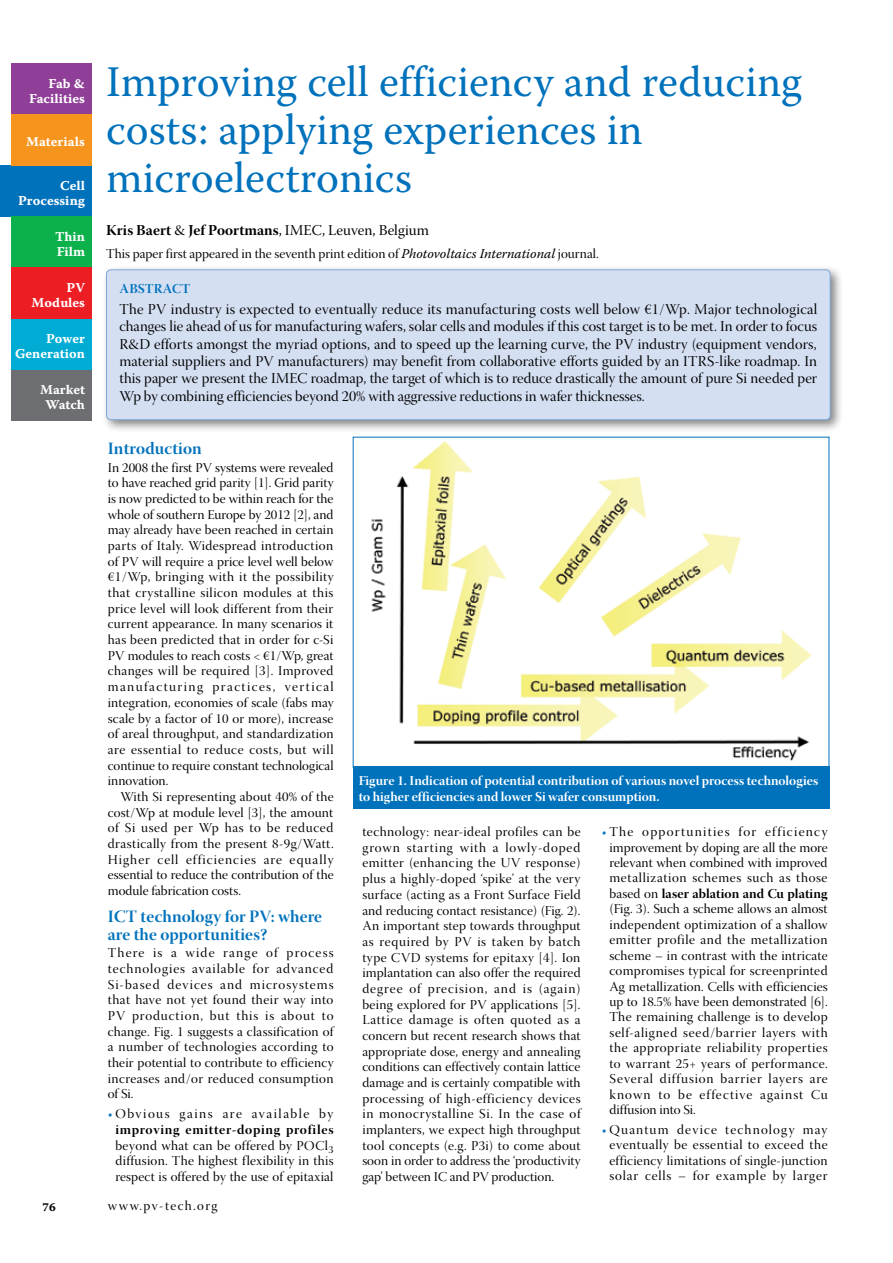
<style>
.page{position:relative;width:893px;height:1263px;background:#fff}
.page>*{position:absolute;margin:0;border:0;box-sizing:border-box;transform-origin:0 0}
.t1{font:43.5px/48px "Warnock Pro";color:#0072bc}
.t2{font:17.25px/18px "Warnock Pro Bold Disp";letter-spacing:.005em;color:#0072bc}
.t3{font:15px/17.2px "Warnock Pro Disp";color:#000;text-align:justify}
.t4{font:15px "Warnock Pro Bold Subh";color:#000}
.t5{font:13.5px/15.6px "Warnock Pro Disp";letter-spacing:.015em;color:#000;text-align:justify}
.t6{font:13.5px/15.5px "Warnock Pro Disp";letter-spacing:.04em;color:#000;text-align:center}
.t7{font:13.5px/15.8px "Warnock Pro Bold Disp";color:#fff}
.t8{font:13.5px/15px "Warnock Pro Bold Capt";color:#fff;text-align:right}
.t9{font:13.5px "Warnock Pro Bold Disp";letter-spacing:.005em;color:#000}
.t10{font:13.5px "Warnock Pro Bold Disp";letter-spacing:.05em;color:#000}
.t11{font:13.5px "Warnock Pro Disp";letter-spacing:.105em;color:#000}
.t12{font:13.5px "Warnock Pro Disp";letter-spacing:.1em;color:#000}
.t13{font:13.5px "Warnock Pro Bold Disp";letter-spacing:.025em;color:#0072bc}
.t14{font:12px "Warnock Pro Bold Capt";color:#000}
.s1{font-family:"Warnock Pro Subh"}
.s2{font-family:"Warnock Pro";font-style:italic}
.s3{color:#0072bc}
.s4{font-family:"Warnock Pro Disp"}
</style>
<div class="page">
<div style="left:11px;top:370px;width:80px;height:51px;background:#6d6e71"></div>
<div style="left:0;top:166px;width:91px;height:51px;background:#0072bc"></div>
<div style="left:11px;top:64px;width:80px;height:51px;background:#903f98"></div>
<div style="left:11px;top:217px;width:80px;height:51px;background:#0db14b"></div>
<div style="left:11px;top:115px;width:80px;height:51px;background:#f7941e"></div>
<div style="left:11px;top:319px;width:80px;height:51px;background:#00acd4"></div>
<div style="left:11px;top:268px;width:80px;height:51px;background:#ed1d24"></div>
<div style="left:101px;top:264px;width:742px;height:169px;background:#000;opacity:.5"></div>
<div style="left:107px;top:270px;width:723px;height:150px;background:#d4dff2;border-radius:4px"></div>
<div style="left:106px;top:270px;width:724px;height:150px;border:1px solid #7da7d8;border-radius:4px"></div>
<img style="left:371px;top:441px;width:441px;height:320px">
<div style="left:353px;top:767px;width:476px;height:42px;background:#0072bc"></div>
<p class="t8" style="left:29px;top:75px;width:57px">Fab &amp;<br>Facilities</p>
<p class="t8" style="left:26px;top:134px;width:60px">Materials</p>
<p class="t8" style="left:18px;top:178px;width:68px">Cell<br>Processing</p>
<p class="t8" style="left:55px;top:229px;width:31px;text-align:left">Thin<br>Film</p>
<p class="t8" style="left:32px;top:280px;width:55px">PV<br>Modules</p>
<p class="t8" style="left:15px;top:331px;width:72px">Power<br>Generation</p>
<p class="t8" style="left:40px;top:382px;width:46px;text-align:center">Market<br>Watch</p>
<h1 class="t1" style="left:106px;top:57px;width:697px">Improving cell efficiency and reducing costs: applying experiences in microelectronics</h1>
<p class="t4" style="left:106px;top:221px;width:324px">Kris Baert <span class="s1">&amp;</span> Jef Poortmans<span class="s1">, IMEC, Leuven, Belgium</span></p>
<p class="t5" style="left:106px;top:248px;width:494px">This paper first appeared in the seventh print edition of <span class="s2">Photovoltaics International</span> journal.</p>
<p class="t13" style="left:120px;top:280px;width:54px">Abstract</p>
<p class="t3" style="left:120px;top:302px;width:699px">The PV industry is expected to eventually reduce its manufacturing costs well below €1/Wp. Major technological changes lie ahead of us for manufacturing wafers, solar cells and modules if this cost target is to be met. In order to focus R&amp;D efforts amongst the myriad options, and to speed up the learning curve, the PV industry (equipment vendors, material suppliers and PV manufacturers) may benefit from collaborative efforts guided by an ITRS-like roadmap. In this paper we present the IMEC roadmap, the target of which is to reduce drastically the amount of pure Si needed per Wp by combining efficiencies beyond 20% with aggressive reductions in wafer thicknesses.</p>
<p class="t2" style="left:108px;top:439px;width:95px">Introduction</p>
<p class="t5" style="left:108px;top:461px;width:227px">In 2008 the first PV systems were revealed to have reached grid parity [1]. Grid parity is now predicted to be within reach for the whole of southern Europe by 2012 [2], and may already have been reached in certain parts of Italy. Widespread introduction of PV will require a price level well below €1/Wp, bringing with it the possibility that crystalline silicon modules at this price level will look different from their current appearance. In many scenarios it has been predicted that in order for c-Si PV modules to reach costs &lt; €1/Wp, great changes will be required [3]. Improved manufacturing practices, vertical integration, economies of scale (fabs may scale by a factor of 10 or more), increase of areal throughput, and standardization are essential to reduce costs, but will continue to require constant technological innovation.</p>
<p class="t5" style="left:108px;top:790px;width:227px;text-indent:13px">With Si representing about 40% of the cost/Wp at module level [3], the amount of Si used per Wp has to be reduced drastically from the present 8-9g/Watt.<br>Higher cell efficiencies are equally essential to reduce the contribution of the module fabrication costs.</p>
<p class="t2" style="left:108px;top:906px;width:216px">ICT technology for PV: where are the opportunities?</p>
<p class="t5" style="left:108px;top:947px;width:227px">There is a wide range of process technologies available for advanced Si-based devices and microsystems that have not yet found their way into PV production, but this is about to change. Fig. 1 suggests a classification of a number of technologies according to their potential to contribute to efficiency increases and/or reduced consumption of Si.</p>
<p class="t11" style="left:108px;top:1107px;width:227px"><span class="s3">•</span> Obvious gains are available by</p>
<p class="t10" style="left:115px;top:1121px;width:220px">improving emitter-doping profiles</p>
<p class="t5" style="left:115px;top:1139px;width:220px">beyond what can be offered by POCl<sub>3 </sub>diffusion. The highest flexibility in this respect is offered by the use of epitaxial</p>
<p class="t7" style="left:359px;top:772px;width:461px">Figure 1. Indication of potential contribution of various novel process technologies to higher efficiencies and lower Si wafer consumption.</p>
<p class="t5" style="left:362px;top:825px;width:220px">technology: near-ideal profiles can be grown starting with a lowly-doped emitter (enhancing the UV response) plus a highly-doped ‘spike’ at the very surface (acting as a Front Surface Field and reducing contact resistance) (Fig. 2).<br>An important step towards throughput as required by PV is taken by batch type CVD systems for epitaxy [4]. Ion implantation can also offer the required degree of precision, and is (again) being explored for PV applications [5].<br>Lattice damage is often quoted as a concern but recent research shows that appropriate dose, energy and annealing conditions can effectively contain lattice damage and is certainly compatible with processing of high-efficiency devices in monocrystalline Si. In the case of implanters, we expect high throughput tool concepts (e.g. P3i) to come about soon in order to address the ‘productivity gap’ between IC and PV production.</p>
<p class="t5" style="left:602px;top:826px;width:227px;text-align:center"><span class="s3">•</span> The opportunities for efficiency improvement by doping are all the more relevant when combined with improved metallization schemes such as those</p>
<p class="t9" style="left:609px;top:885px;width:220px"><span class="s4">based on</span> laser ablation and Cu plating</p>
<p class="t5" style="left:609px;top:903px;width:220px">(Fig. 3). Such a scheme allows an almost independent optimization of a shallow emitter profile and the metallization scheme – in contrast with the intricate compromises typical for screenprinted Ag metallization. Cells with efficiencies up to 18.5% have been demonstrated [6].<br>The remaining challenge is to develop self-aligned seed/barrier layers with the appropriate reliability properties to warrant 25+ years of performance.<br>Several diffusion barrier layers are known to be effective against Cu diffusion into Si.</p>
<p class="t6" style="left:602px;top:1123px;width:227px"><span class="s3">•</span> Quantum device technology may eventually be essential to exceed the efficiency limitations of single-junction solar cells – for example by larger</p>
<p class="t14" style="left:43px;top:1200px;width:15px">76</p>
<p class="t12" style="left:108px;top:1198px;width:111px">www.pv-tech.org</p>
</div>
